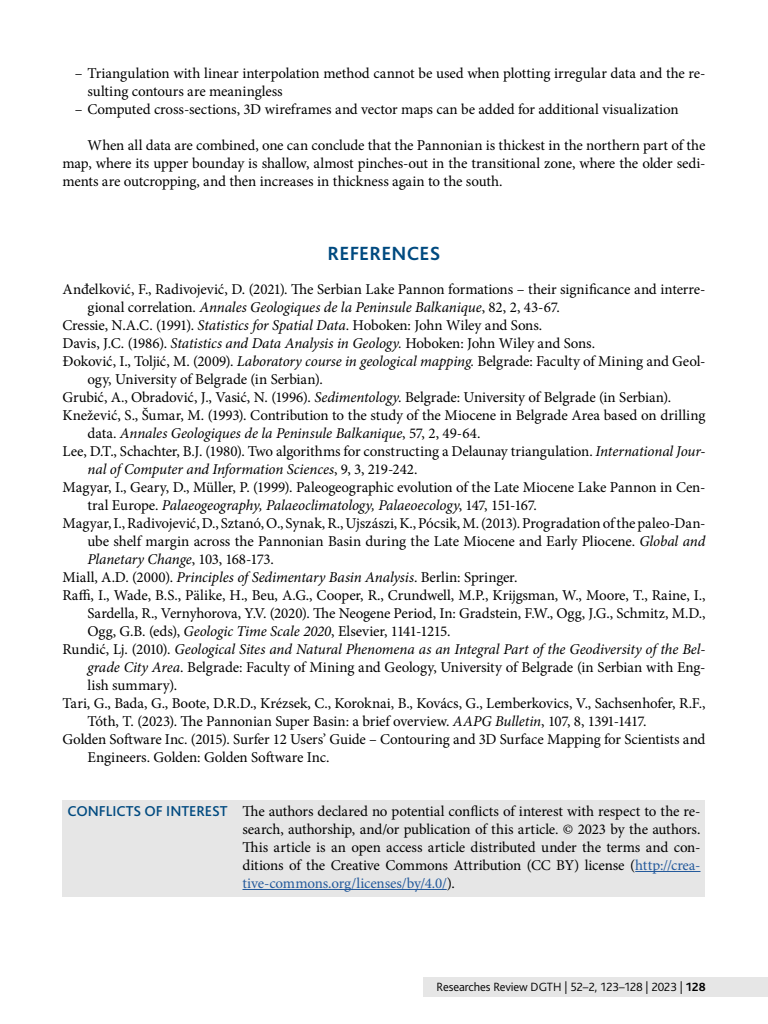
<style>
.page{position:relative;width:768px;height:1024px;background:#fff}
.page>*{position:absolute;margin:0;border:0;box-sizing:border-box;transform-origin:0 0}
.t1{font:700 20px "Bliss Pro";letter-spacing:.01em;color:#004a80}
.t2{font:15px/18px "Minion Pro";letter-spacing:-.01em;color:#000;text-align:justify}
.t3{font:italic 15px "Minion Pro";letter-spacing:-.005em;color:#000}
.t4{font:15px "Minion Pro";letter-spacing:.01em;color:#000}
.t5{font:300 12.5px "Bliss Pro";letter-spacing:-.01em;color:#000}
.s1{font-style:normal}
.s2{font-style:italic}
.s3{font-family:"Bliss Pro";font-weight:500;color:#004a80}
.s4{color:#245a9c}
.s5{font-weight:700}
</style>
<div class="page">
<div style="left:423px;top:978px;width:345px;height:20px;background:#e6e6e6"></div>
<div style="left:62px;top:800px;width:644px;height:97px;background:#e6e6e6"></div>
<hr style="left:635px;top:871px;width:66px;height:1px;background:#245a9c">
<hr style="left:242px;top:889px;width:205px;height:1px;background:#245a9c">
<p class="t2" style="left:87px;top:64px;width:620px;text-indent:-12px">– Triangulation with linear interpolation method cannot be used when plotting irregular data and the re&shy;sulting contours are meaningless</p>
<p class="t2" style="left:75px;top:100px;width:605px">– Computed cross-sections, 3D wireframes and vector maps can be added for additional visualization</p>
<p class="t2" style="left:62px;top:136px;width:645px;text-indent:25px">When all data are combined, one can conclude that the Pannonian is thickest in the northern part of the map, where its upper bounday is shallow, almost pinches-out in the transitional zone, where the older sedi&shy;ments are outcropping, and then increases in thickness again to the south.</p>
<h1 class="t1" style="left:328px;top:241px;width:114px">REFERENCES</h1>
<p class="t2" style="left:62px;top:280px;width:645px">Anđelković, F., Radivojević, D. (2021). The Serbian Lake Pannon formations – their significance and interre-</p>
<p class="t3" style="left:88px;top:297px;width:474px"><span class="s1">gional correlation.</span> Annales Geologiques de la Peninsule Balkanique<span class="s1">, 82, 2, 43-67.</span></p>
<p class="t2" style="left:63px;top:316px;width:481px">Cressie, N.A.C. (1991). <span class="s2">Statistics for Spatial Data</span>. Hoboken: John Wiley and Sons.</p>
<p class="t2" style="left:63px;top:334px;width:534px">Davis, J.C. (1986). <span class="s2">Statistics and Data Analysis in Geology.</span> Hoboken: John Wiley and Sons.</p>
<p class="t2" style="left:63px;top:352px;width:645px">Đoković, I., Toljić, M. (2009). <span class="s2">Laboratory course in geological mapping.</span> Belgrade: Faculty of Mining and Geol-</p>
<p class="t2" style="left:88px;top:370px;width:237px">ogy, University of Belgrade (in Serbian).</p>
<p class="t2" style="left:63px;top:388px;width:610px">Grubić, A., Obradović, J., Vasić, N. (1996). <span class="s2">Sedimentology</span>. Belgrade: University of Belgrade (in Serbian).</p>
<p class="t2" style="left:63px;top:406px;width:644px">Knežević, S., Šumar, M. (1993). Contribution to the study of the Miocene in Belgrade Area based on drilling</p>
<p class="t3" style="left:88px;top:423px;width:394px"><span class="s1">data.</span> Annales Geologiques de la Peninsule Balkanique<span class="s1">, 57, 2, 49-64.</span></p>
<p class="t2" style="left:63px;top:442px;width:644px">Lee, D.T., Schachter, B.J. (1980). Two algorithms for constructing a Delaunay triangulation. <span class="s2">International Jour-</span></p>
<p class="t3" style="left:88px;top:459px;width:332px">nal of Computer and Information Sciences<span class="s1">, 9, 3, 219-242.</span></p>
<p class="t2" style="left:63px;top:478px;width:645px">Magyar, I., Geary, D., Müller, P. (1999). Paleogeographic evolution of the Late Miocene Lake Pannon in Cen-</p>
<p class="t3" style="left:88px;top:495px;width:451px"><span class="s1">tral Europe.</span> Palaeogeography, Palaeoclimatology, Palaeoecology<span class="s1">, 147, 151-167.</span></p>
<p class="t2" style="left:63px;top:514px;width:645px">Magyar, I., Radivojević, D., Sztanó, O., Synak, R., Ujszászi, K., Pócsik, M. (2013). Progradation of the paleo-Dan-</p>
<p class="t2" style="left:88px;top:532px;width:619px">ube shelf margin across the Pannonian Basin during the Late Miocene and Early Pliocene. <span class="s2">Global and</span></p>
<p class="t3" style="left:88px;top:549px;width:188px">Planetary Change<span class="s1">, 103, 168-173.</span></p>
<p class="t3" style="left:63px;top:567px;width:456px"><span class="s1">Miall, A.D. (2000).</span> Principles of Sedimentary Basin Analysis<span class="s1">. Berlin: Springer.</span></p>
<p class="t2" style="left:63px;top:586px;width:645px">Raffi, I., Wade, B.S., Pälike, H., Beu, A.G., Cooper, R., Crundwell, M.P., Krijgsman, W., Moore, T., Raine, I.,</p>
<p class="t2" style="left:88px;top:604px;width:619px">Sardella, R., Vernyhorova, Y.V. (2020). The Neogene Period, In: Gradstein, F.W., Ogg, J.G., Schmitz, M.D.,</p>
<p class="t2" style="left:88px;top:622px;width:365px">Ogg, G.B. (eds), <span class="s2">Geologic Time Scale 2020</span>, Elsevier, 1141-1215.</p>
<p class="t3" style="left:63px;top:639px;width:645px"><span class="s1">Rundić, Lj. (2010).</span> Geological Sites and Natural Phenomena as an Integral Part of the Geodiversity of the Bel-</p>
<p class="t2" style="left:88px;top:658px;width:620px"><span class="s2">grade City Area</span>. Belgrade: Faculty of Mining and Geology, University of Belgrade (in Serbian with Eng-</p>
<p class="t4" style="left:88px;top:675px;width:91px">lish summary).</p>
<p class="t2" style="left:63px;top:694px;width:645px">Tari, G., Bada, G., Boote, D.R.D., Krézsek, C., Koroknai, B., Kovács, G., Lemberkovics, V., Sachsenhofer, R.F.,</p>
<p class="t2" style="left:88px;top:712px;width:560px">Tóth, T. (2023). The Pannonian Super Basin: a brief overview. <span class="s2">AAPG Bulletin</span>, 107, 8, 1391-1417.</p>
<p class="t2" style="left:63px;top:730px;width:645px">Golden Software Inc. (2015). Surfer 12 Users’ Guide – Contouring and 3D Surface Mapping for Scientists and</p>
<p class="t2" style="left:88px;top:748px;width:244px">Engineers. Golden: Golden Software Inc.</p>
<p class="t2" style="left:243px;top:802px;width:460px;text-indent:-175px"><span class="s3">CONFLICTS OF INTEREST</span> The authors declared no potential conflicts of interest with respect to the re&shy;search, authorship, and/or publication of this article. © 2023 by the authors.<br>This article is an open access article distributed under the terms and con&shy;ditions of the Creative Commons Attribution (CC BY) license (<span class="s4">http://crea&shy;tive-commons.org/licenses/by/4.0/</span>).</p>
<p class="t5" style="left:437px;top:979px;width:270px">Researches Review DGTH | 52–2, 123–128 | 2023 | <span class="s5">128</span></p>
</div>
